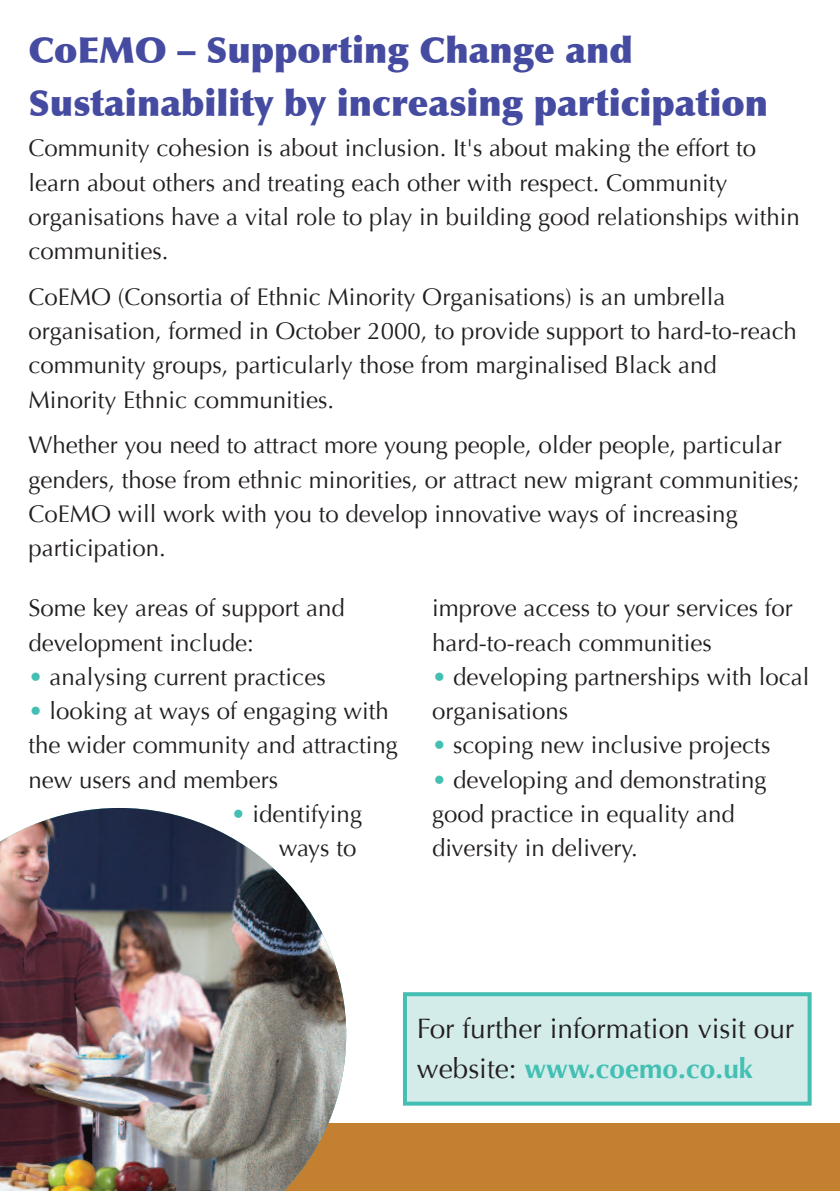
<style>
.page{position:relative;width:840px;height:1191px;background:#fff}
.page>*{position:absolute;margin:0;border:0;box-sizing:border-box;transform-origin:0 0}
.t1{font:900 36px/53px "Optima";color:#454ba0}
.t2{font:28px/40px "Optima";color:#231f20}
.t3{font:24px/34.2px "Optima";color:#231f20}
.s1{color:#43bfb3}
.s2{font-weight:700;color:#43bfb3}
</style>
<div class="page">
<div style="left:0;top:1123px;width:839px;height:68px;background:#c38031"></div>
<img style="left:0;top:808px;width:346px;height:383px">
<div style="left:407px;top:996px;width:400px;height:105px;background:#d3ece9"></div>
<div style="left:403px;top:992px;width:408px;height:113px;border:4px solid #43bfb3"></div>
<h1 class="t1" style="left:28px;top:24px;width:740px">CoEMO – Supporting Change and<br>Sustainability by increasing participation</h1>
<p class="t3" style="left:28px;top:131px;width:772px">Community cohesion is about inclusion. It's about making the effort to learn about others and treating each other with respect. Community organisations have a vital role to play in building good relationships within communities.</p>
<p class="t3" style="left:28px;top:280px;width:769px">CoEMO (Consortia of Ethnic Minority Organisations) is an umbrella organisation, formed in October 2000, to provide support to hard-to-reach community groups, particularly those from marginalised Black and Minority Ethnic communities.</p>
<p class="t3" style="left:28px;top:428px;width:772px">Whether you need to attract more young people, older people, particular genders, those from ethnic minorities, or attract new migrant communities; CoEMO will work with you to develop innovative ways of increasing participation.</p>
<p class="t3" style="left:28px;top:591px;width:318px">Some key areas of support and development include:</p>
<p class="t3" style="left:28px;top:660px;width:298px"><span class="s1">•</span> analysing current practices</p>
<p class="t3" style="left:28px;top:694px;width:371px"><span class="s1">•</span> looking at ways of engaging with the wider community and attracting new users and members</p>
<p class="t3" style="left:231px;top:797px;width:132px;text-align:right"><span class="s1">•</span> identifying ways to</p>
<p class="t3" style="left:432px;top:591px;width:362px">improve access to your services for hard-to-reach communities</p>
<p class="t3" style="left:432px;top:660px;width:379px"><span class="s1">•</span> developing partnerships with local organisations</p>
<p class="t3" style="left:432px;top:728px;width:339px"><span class="s1">•</span> scoping new inclusive projects</p>
<p class="t3" style="left:432px;top:762px;width:336px"><span class="s1">•</span> developing and demonstrating good practice in equality and diversity in delivery.</p>
<p class="t2" style="left:417px;top:1008px;width:378px">For further information visit our website: <span class="s2">www.coemo.co.uk</span></p>
</div>
